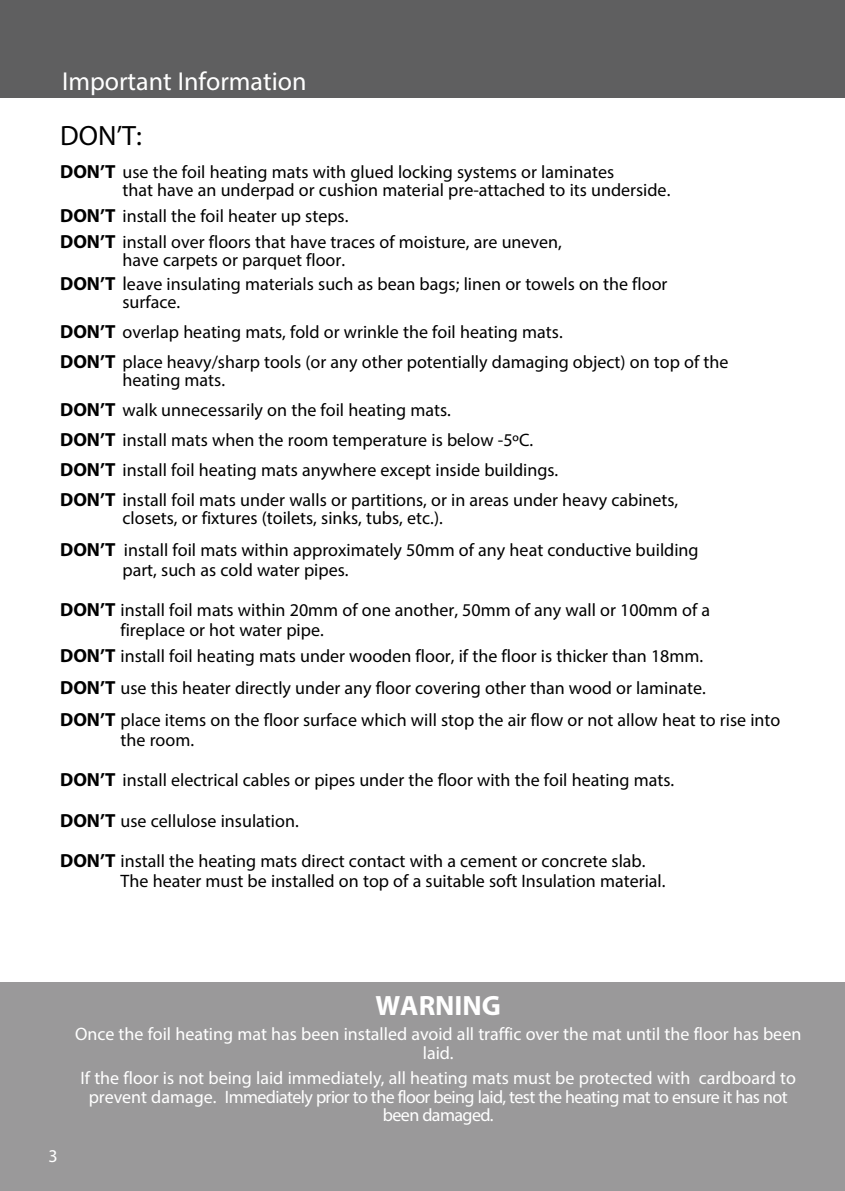
<style>
.page{position:relative;width:845px;height:1191px;background:#fff}
.page>*{position:absolute;margin:0;border:0;box-sizing:border-box;transform-origin:0 0}
.t1{font:700 28px "Myriad Pro";color:#fff}
.t2{font:28px "Myriad Pro";color:#000}
.t3{font:26px "Myriad Pro";color:#fff}
.t4{font:18px/30px "Myriad Pro";color:#000}
.t5{font:18px/18.6px "Myriad Pro";color:#fff;text-align:center}
.s1{font-weight:700;font-size:19px}
.s2{font-size:19px}
</style>
<div class="page">
<div style="left:0;top:982px;width:845px;height:209px;background:#9a999a"></div>
<div style="left:0;top:0;width:845px;height:98px;background:#5f5f60"></div>
<h2 class="t3" style="left:62px;top:68px;width:246px">Important Information</h2>
<h1 class="t2" style="left:60px;top:121px;width:83px">DON’T:</h1>
<p class="t4" style="left:122px;top:163px;width:549px;line-height:18px;text-indent:-62px"><span class="s1">DON’T</span> use the foil heating mats with glued locking systems or laminates<br>that have an underpad or cushion material pre-attached to its underside.</p>
<p class="t4" style="left:60px;top:203px;width:503px;line-height:26px"><span class="s1">DON’T</span> install the foil heater up steps.<br><span class="s1">DON’T</span> install over floors that have traces of moisture, are uneven,</p>
<p class="t4" style="left:60px;top:248px;width:609px;line-height:24px;text-indent:62px">have carpets or parquet floor.<br><span class="s1">DON’T</span> <span class="s2">l</span>eave insulating materials such as bean bags; linen or towels on the floor</p>
<p class="t4" style="left:60px;top:287px;width:670px;text-indent:62px">surface.<br><span class="s1">DON’T</span> overlap heating mats, fold or wrinkle the foil heating mats.<br><span class="s1">DON’T</span> place heavy/sharp tools (or any other potentially damaging object) on top of the</p>
<p class="t4" style="left:60px;top:365px;width:620px;text-indent:62px">heating mats.<br><span class="s1">DON’T</span> walk unnecessarily on the foil heating mats.<br><span class="s1">DON’T</span> install mats when the room temperature is below -5ºC.<br><span class="s1">DON’T</span> install foil heating mats anywhere except inside buildings.<br><span class="s1">DON’T</span> <span class="s2">i</span>nstall foil mats under walls or partitions, or in areas under heavy cabinets,</p>
<p class="t4" style="left:60px;top:502px;width:640px;line-height:32px;text-indent:62px">closets, or fixtures (toilets, sinks, tubs, etc.).<br><span class="s1">DON’T</span> install foil mats within approximately 50mm of any heat conductive building</p>
<p class="t4" style="left:122px;top:555px;width:228px">part, such as cold water pipes.</p>
<p class="t4" style="left:120px;top:600px;width:591px;line-height:20px;text-indent:-60px"><span class="s1">DON’T</span> install foil mats within 20mm of one another, 50mm of any wall or 100mm of a fireplace or hot water pipe.</p>
<p class="t4" style="left:60px;top:640px;width:722px;line-height:32px"><span class="s1">DON’T</span> install foil heating mats under wooden floor, if the floor is thicker than 18mm.<br><span class="s1">DON’T</span> use this heater directly under any floor covering other than wood or laminate.<br><span class="s1">DON’T</span> place items on the floor surface which will stop the air flow or not allow heat to rise into</p>
<p class="t4" style="left:120px;top:725px;width:75px">the room.</p>
<p class="t4" style="left:60px;top:765px;width:615px"><span class="s1">DON’T</span> install electrical cables or pipes under the floor with the foil heating mats.</p>
<p class="t4" style="left:60px;top:806px;width:240px"><span class="s1">DON’T</span> use cellulose insulation.</p>
<p class="t4" style="left:120px;top:851px;width:546px;line-height:20px;text-indent:-60px"><span class="s1">DON’T</span> install the heating mats direct contact with a cement or concrete slab.<br>The heater must be installed on top of a suitable soft Insulation material.</p>
<p class="t5" style="left:49px;top:1147px;width:11px">3</p>
<h1 class="t1" style="left:375px;top:994px;width:127px">WARNING</h1>
<p class="t5" style="left:75px;top:1025px;width:728px">Once the foil heating mat has been installed avoid all traffic over the mat until the floor has been laid.</p>
<p class="t5" style="left:80px;top:1069px;width:717px">If the floor is not being laid immediately, all heating mats must be protected with cardboard to prevent damage. Immediately prior to the floor being laid, test the heating mat to ensure it has not been damaged.</p>
</div>
